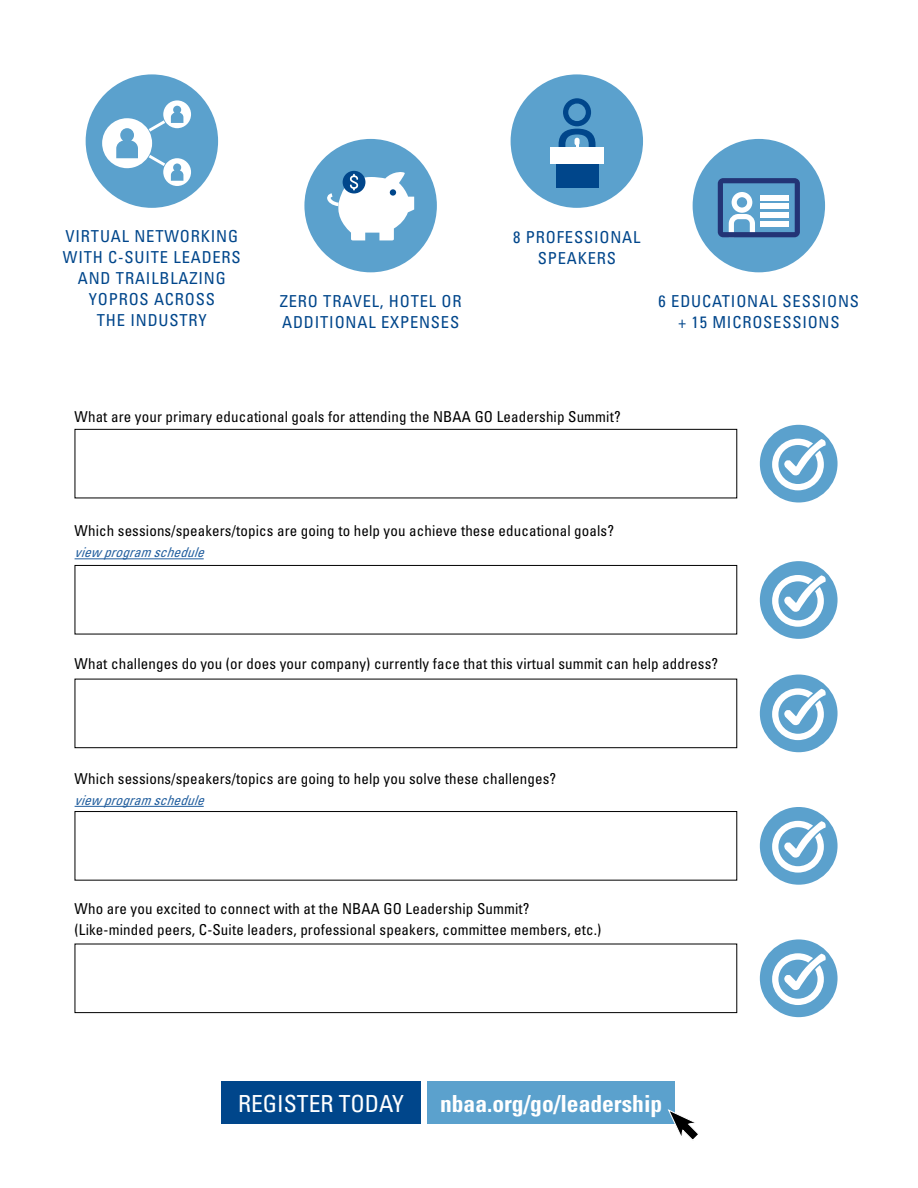
<style>
.page{position:relative;width:918px;height:1188px;background:#fff}
.page>*{position:absolute;margin:0;border:0;box-sizing:border-box;transform-origin:0 0}
.t1{font:700 condensed 23.55px "Univers";color:#fff}
.t2{font:condensed 23.55px "Univers";color:#fff}
.t3{font:condensed 16.5px/21px "Univers";letter-spacing:.05em;color:#00468b;text-align:center}
.t4{font:condensed 15px/21px "Univers";letter-spacing:.01em;color:#000}
.t5{font:italic condensed 13.5px "Univers";color:#215e9e}
</style>
<div class="page">
<div style="left:221px;top:1081px;width:200px;height:43px;background:#00468b"></div>
<div style="left:427px;top:1081px;width:248px;height:43px;background:#5ba1cd"></div>
<svg style="left:667px;top:1109px;width:31px;height:31px"></svg>
<div style="left:511px;top:74px;width:132px;height:134px;background:#5ba1cd;border-radius:50%"></div>
<div style="left:556px;top:161px;width:42px;height:27px;background:#00468b"></div>
<div style="left:550px;top:147px;width:54px;height:17px;background:#fff"></div>
<svg style="left:559px;top:98px;width:37px;height:49px"></svg>
<div style="left:575px;top:138px;width:5px;height:8px;background:#fff;border-radius:3px"></div>
<div style="left:304px;top:139px;width:133px;height:133px;background:#5ba1cd;border-radius:50%"></div>
<svg style="left:327px;top:171px;width:87px;height:69px"></svg>
<div style="left:86px;top:74px;width:132px;height:134px;background:#5ba1cd;border-radius:50%"></div>
<svg style="left:102px;top:100px;width:89px;height:86px"></svg>
<div style="left:693px;top:139px;width:132px;height:133px;background:#5ba1cd;border-radius:50%"></div>
<svg style="left:718px;top:178px;width:82px;height:59px"></svg>
<div style="left:760px;top:203px;width:29px;height:6px;background:#fff"></div>
<div style="left:760px;top:212px;width:29px;height:6px;background:#fff"></div>
<div style="left:760px;top:221px;width:29px;height:6px;background:#fff"></div>
<div style="left:760px;top:195px;width:29px;height:6px;background:#fff"></div>
<hr style="left:75px;top:559px;width:129px;height:1px;background:#215e9e">
<hr style="left:75px;top:806px;width:129px;height:1px;background:#215e9e">
<div style="left:75px;top:429px;width:662px;height:69px;border:1px solid #000"></div>
<div style="left:75px;top:565px;width:662px;height:69px;border:1px solid #000"></div>
<div style="left:75px;top:679px;width:662px;height:69px;border:1px solid #000"></div>
<div style="left:75px;top:811px;width:662px;height:70px;border:1px solid #000"></div>
<div style="left:75px;top:944px;width:662px;height:69px;border:1px solid #000"></div>
<svg style="left:760px;top:425px;width:78px;height:78px"></svg>
<svg style="left:760px;top:561px;width:78px;height:78px"></svg>
<svg style="left:760px;top:675px;width:78px;height:77px"></svg>
<svg style="left:760px;top:807px;width:78px;height:78px"></svg>
<svg style="left:760px;top:939px;width:78px;height:78px"></svg>
<p class="t3" style="left:63px;top:225px;width:179px">VIRTUAL NETWORKING<br>WITH C-SUITE LEADERS<br>AND TRAILBLAZING<br>YOPROS ACROSS<br>THE INDUSTRY</p>
<p class="t3" style="left:280px;top:291px;width:183px;text-align:left">ZERO TRAVEL, HOTEL OR<br>ADDITIONAL EXPENSES</p>
<p class="t3" style="left:513px;top:226px;width:129px">8 PROFESSIONAL<br>SPEAKERS</p>
<p class="t3" style="left:659px;top:290px;width:202px">6 EDUCATIONAL SESSIONS + 15 MICROSESSIONS</p>
<p class="t4" style="left:75px;top:406px;width:548px">What are your primary educational goals for attending the NBAA GO Leadership Summit?</p>
<p class="t4" style="left:75px;top:520px;width:541px">Which sessions/speakers/topics are going to help you achieve these educational goals?</p>
<p class="t5" style="left:75px;top:544px;width:136px">viewprogramschedule</p>
<p class="t4" style="left:75px;top:653px;width:645px">What challenges do you (or does your company) currently face that this virtual summit can help address?</p>
<p class="t4" style="left:75px;top:768px;width:483px">Which sessions/speakers/topics are going to help you solve these challenges?</p>
<p class="t5" style="left:75px;top:792px;width:136px">viewprogramschedule</p>
<p class="t4" style="left:75px;top:898px;width:528px">Who are you excited to connect with at the NBAA GO Leadership Summit? (Like-minded peers, C-Suite leaders, professional speakers, committee members, etc.)</p>
<h1 class="t2" style="left:238px;top:1089px;width:167px">REGISTER TODAY</h1>
<h1 class="t1" style="left:440px;top:1089px;width:224px">nbaa.org/go/leadership</h1>
</div>
